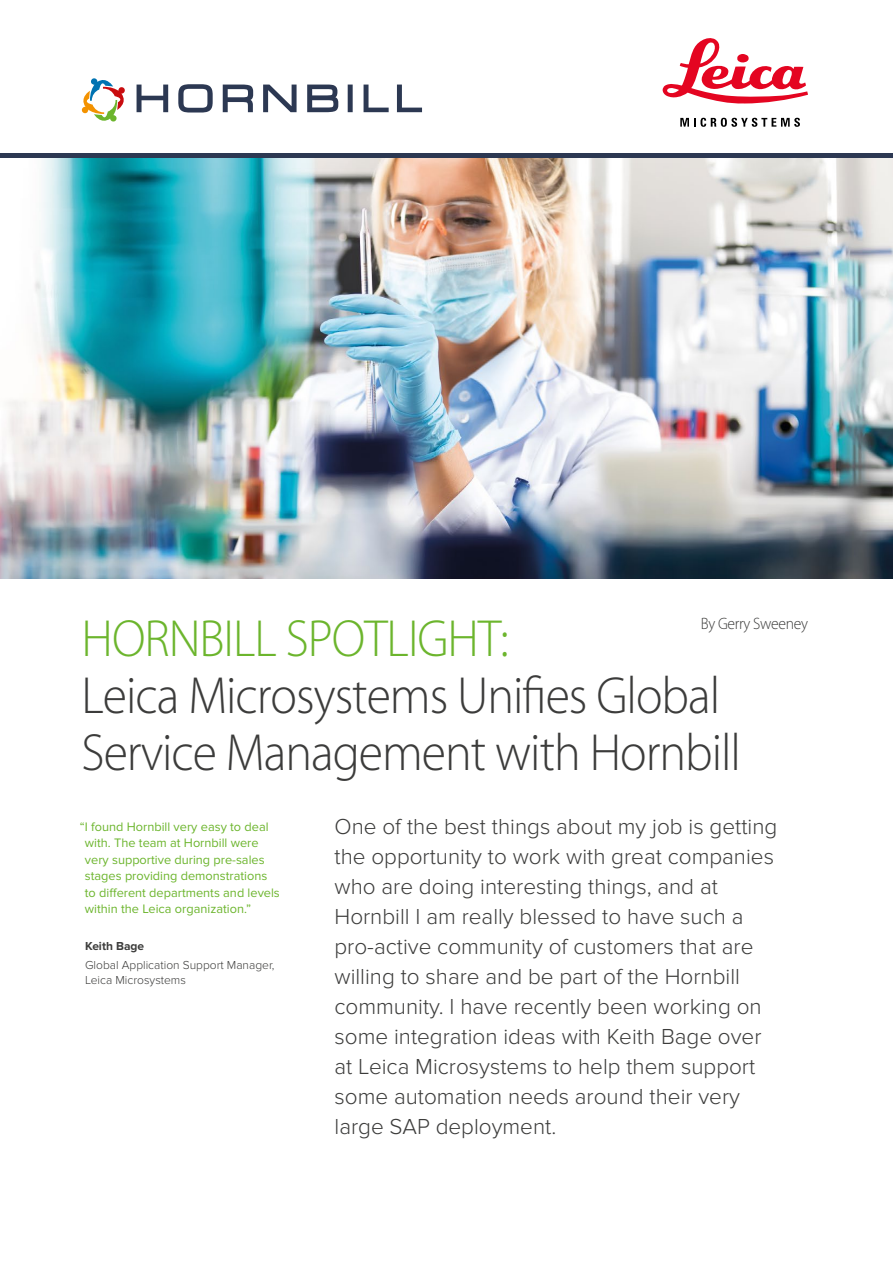
<style>
.page{position:relative;width:893px;height:1263px;background:#fff}
.page>*{position:absolute;margin:0;border:0;box-sizing:border-box;transform-origin:0 0}
.t1{font:52.5px/57px "Myriad MM 215 600";letter-spacing:-.02em;color:#3c3c3b;scale:.95 1}
.t2{font:52.5px "Myriad MM 215 600";letter-spacing:-.02em;color:#6cb52d;scale:.95 1}
.t3{font:300 22.5px/30px "Proxima Nova";color:#3c3c3b}
.t4{font:16.5px "Myriad MM 215 600";letter-spacing:-.02em;color:#3c3c3b;scale:.95 1}
.t5{font:12.75px/16.5px "Proxima Nova";color:#6cb52d}
.t6{font:300 12px/15px "Proxima Nova";color:#3c3c3b}
.t7{font:700 12px "Proxima Nova";color:#3c3c3b}
</style>
<div class="page">
<img style="left:0;top:157px;width:893px;height:421px">
<svg style="left:137px;top:84px;width:285px;height:29px"></svg>
<svg style="left:82px;top:78px;width:43px;height:44px"></svg>
<hr style="left:0;top:153px;width:893px;height:4px;background:#2c3852">
<svg style="left:663px;top:38px;width:145px;height:66px"></svg>
<svg style="left:680px;top:118px;width:120px;height:9px"></svg>
<p class="t4" style="left:701px;top:615px;width:114px">By Gerry Sweeney</p>
<h1 class="t2" style="left:82px;top:613px;width:451px">HORNBILL SPOTLIGHT:</h1>
<h1 class="t1" style="left:82px;top:670px;width:695px">Leica Microsystems Unifies Global<br>Service Management with Hornbill</h1>
<p class="t5" style="left:85px;top:818px;width:196px;text-indent:-5px">“I found Hornbill very easy to deal with. The team at Hornbill were very supportive during pre-sales stages providing demonstrations to different departments and levels within the Leica organization.”</p>
<p class="t7" style="left:85px;top:939px;width:61px">Keith Bage</p>
<p class="t6" style="left:85px;top:957px;width:191px">Global Application Support Manager,<br>Leica Microsystems</p>
<p class="t3" style="left:334px;top:812px;width:444px">One of the best things about my job is getting the opportunity to work with great companies who are doing interesting things, and at Hornbill I am really blessed to have such a pro-active community of customers that are willing to share and be part of the Hornbill community. I have recently been working on some integration ideas with Keith Bage over at Leica Microsystems to help them support some automation needs around their very large SAP deployment.</p>
</div>
